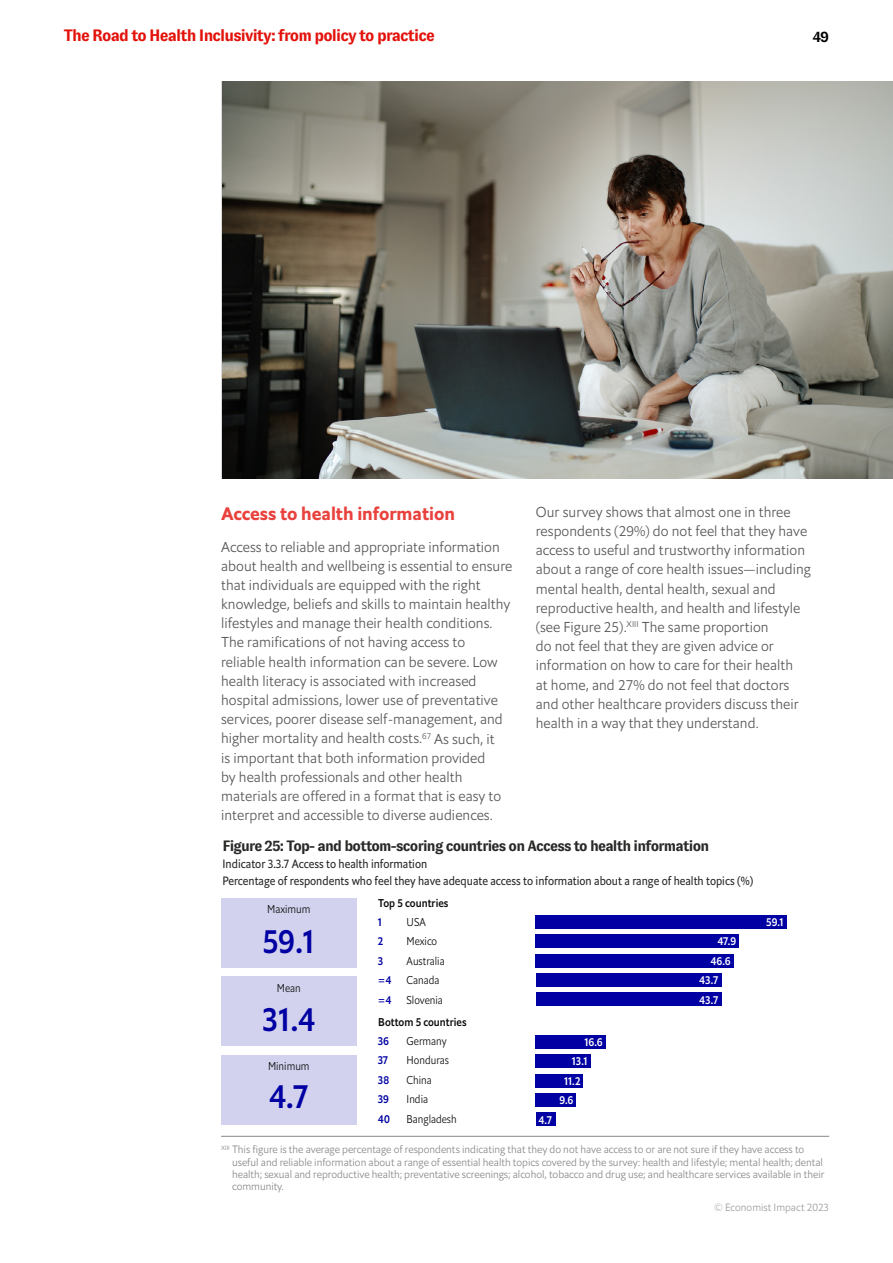
<style>
.page{position:relative;width:893px;height:1263px;background:#fff}
.page>*{position:absolute;margin:0;border:0;box-sizing:border-box;transform-origin:0 0}
.t1{font:500 33px "Econ Sans Cnd OS";color:#0101a3}
.t2{font:18px "Econ Sans Bol";color:#e9413c}
.t3{font:700 16.5px "GT Zirkon";letter-spacing:-.05em;color:#e3120b}
.t4{font:700 15px "GT Zirkon";letter-spacing:-.05em;color:#282827}
.t5{font:700 15px "GT Zirkon";color:#000}
.t6{font:14.25px/19.2px "Econ Sans Lig";letter-spacing:.005em;color:#575756}
.t7{font:12px/16.8px "Econ Sans Cnd OS";color:#282827}
.t8{font:300 11.25px "Econ Sans Cnd OS";color:#0a0a0a}
.t9{font:500 11.25px "Econ Sans Cnd OS";color:#fff}
.t10{font:500 11.25px "Econ Sans Cnd OS";color:#0a0a0a}
.t11{font:500 11.25px "Econ Sans Cnd OS";letter-spacing:-.01em;color:#0101a3}
.t12{font:10.5px/12px "Econ Sans Lig";color:#878787}
.t13{font:10.5px "Econ Sans Lig";color:#9d9d9c}
</style>
<div class="page">
<img style="left:223px;top:81px;width:670px;height:397px">
<div style="left:536px;top:1054px;width:55px;height:14px;background:#0101a3"></div>
<div style="left:536px;top:1074px;width:47px;height:13px;background:#0101a3"></div>
<div style="left:536px;top:1093px;width:40px;height:13px;background:#0101a3"></div>
<div style="left:536px;top:1113px;width:20px;height:13px;background:#0101a3"></div>
<div style="left:221px;top:898px;width:136px;height:69px;background:#d2d2ee"></div>
<div style="left:221px;top:977px;width:136px;height:69px;background:#d2d2ee"></div>
<div style="left:221px;top:1055px;width:136px;height:69px;background:#d2d2ee"></div>
<div style="left:536px;top:915px;width:251px;height:13px;background:#0101a3"></div>
<div style="left:536px;top:934px;width:203px;height:14px;background:#0101a3"></div>
<div style="left:536px;top:954px;width:198px;height:13px;background:#0101a3"></div>
<div style="left:536px;top:973px;width:185px;height:14px;background:#0101a3"></div>
<div style="left:536px;top:993px;width:185px;height:13px;background:#0101a3"></div>
<div style="left:536px;top:1035px;width:70px;height:13px;background:#0101a3"></div>
<hr style="left:221px;top:1136px;width:608px;height:1px;background:#878787">
<p class="t3" style="left:64px;top:27px;width:373px">The Road to Health Inclusivity: from policy to practice</p>
<p class="t5" style="left:813px;top:28px;width:18px">49</p>
<p class="t2" style="left:221px;top:502px;width:235px">Access to health information</p>
<p class="t6" style="left:221px;top:537px;width:293px">Access to reliable and appropriate information about health and wellbeing is essential to ensure that individuals are equipped with the right knowledge, beliefs and skills to maintain healthy lifestyles and manage their health conditions.<br>The ramifications of not having access to reliable health information can be severe. Low health literacy is associated with increased hospital admissions, lower use of preventative services, poorer disease self-management, and higher mortality and health costs.<sup>67</sup> As such, it<br>is important that both information provided<br>by health professionals and other health materials are offered in a format that is easy to interpret and accessible to diverse audiences.</p>
<p class="t6" style="left:536px;top:502px;width:277px">Our survey shows that almost one in three respondents (29%) do not feel that they have access to useful and trustworthy information about a range of core health issues—including mental health, dental health, sexual and reproductive health, and health and lifestyle (see Figure 25).<sup>XIII</sup> The same proportion<br>do not feel that they are given advice or information on how to care for their health<br>at home, and 27% do not feel that doctors and other healthcare providers discuss their health in a way that they understand.</p>
<p class="t4" style="left:223px;top:838px;width:488px">Figure 25: Top- and bottom-scoring countries on Access to health information</p>
<p class="t7" style="left:223px;top:856px;width:532px">Indicator 3.3.7 Access to health information<br>Percentage of respondents who feel they have adequate access to information about a range of health topics (%)</p>
<p class="t8" style="left:267px;top:902px;width:45px">Maximum</p>
<h1 class="t1" style="left:262px;top:920px;width:54px">59.1</h1>
<p class="t8" style="left:277px;top:980px;width:26px">Mean</p>
<h1 class="t1" style="left:262px;top:998px;width:55px">31.4</h1>
<p class="t8" style="left:268px;top:1059px;width:43px">Minimum</p>
<h1 class="t1" style="left:269px;top:1075px;width:42px">4.7</h1>
<p class="t10" style="left:378px;top:896px;width:72px">Top 5 countries</p>
<p class="t11" style="left:378px;top:915px;width:6px">1</p>
<p class="t8" style="left:407px;top:915px;width:21px">USA</p>
<p class="t11" style="left:378px;top:934px;width:7px">2</p>
<p class="t8" style="left:407px;top:934px;width:32px">Mexico</p>
<p class="t11" style="left:378px;top:954px;width:7px">3</p>
<p class="t8" style="left:407px;top:954px;width:40px">Australia</p>
<p class="t11" style="left:378px;top:973px;width:15px">=4</p>
<p class="t8" style="left:407px;top:973px;width:34px">Canada</p>
<p class="t11" style="left:378px;top:993px;width:15px">=4</p>
<p class="t8" style="left:407px;top:993px;width:38px">Slovenia</p>
<p class="t10" style="left:378px;top:1015px;width:90px">Bottom 5 countries</p>
<p class="t11" style="left:378px;top:1034px;width:13px">36</p>
<p class="t8" style="left:407px;top:1034px;width:42px">Germany</p>
<p class="t11" style="left:378px;top:1053px;width:12px">37</p>
<p class="t8" style="left:407px;top:1053px;width:44px">Honduras</p>
<p class="t11" style="left:378px;top:1073px;width:13px">38</p>
<p class="t8" style="left:407px;top:1073px;width:27px">China</p>
<p class="t11" style="left:378px;top:1092px;width:13px">39</p>
<p class="t8" style="left:407px;top:1092px;width:23px">India</p>
<p class="t11" style="left:378px;top:1112px;width:14px">40</p>
<p class="t8" style="left:407px;top:1112px;width:52px">Bangladesh</p>
<p class="t9" style="left:584px;top:1034px;width:20px">16.6</p>
<p class="t9" style="left:572px;top:1054px;width:18px">13.1</p>
<p class="t9" style="left:564px;top:1073px;width:18px">11.2</p>
<p class="t9" style="left:559px;top:1093px;width:16px">9.6</p>
<p class="t9" style="left:539px;top:1112px;width:15px">4.7</p>
<p class="t9" style="left:717px;top:934px;width:20px">47.9</p>
<p class="t9" style="left:710px;top:953px;width:22px">46.6</p>
<p class="t9" style="left:699px;top:973px;width:21px">43.7</p>
<p class="t9" style="left:699px;top:992px;width:21px">43.7</p>
<p class="t9" style="left:766px;top:915px;width:19px">59.1</p>
<p class="t12" style="left:232px;top:1144px;width:594px;text-indent:-11px"><sup>XIII</sup> This figure is the average percentage of respondents indicating that they do not have access to or are not sure if they have access to useful and reliable information about a range of essential health topics covered by the survey: health and lifestyle; mental health; dental health; sexual and reproductive health; preventative screenings; alcohol, tobacco and drug use; and healthcare services available in their community.</p>
<p class="t13" style="left:714px;top:1201px;width:117px">© Economist Impact 2023</p>
</div>
